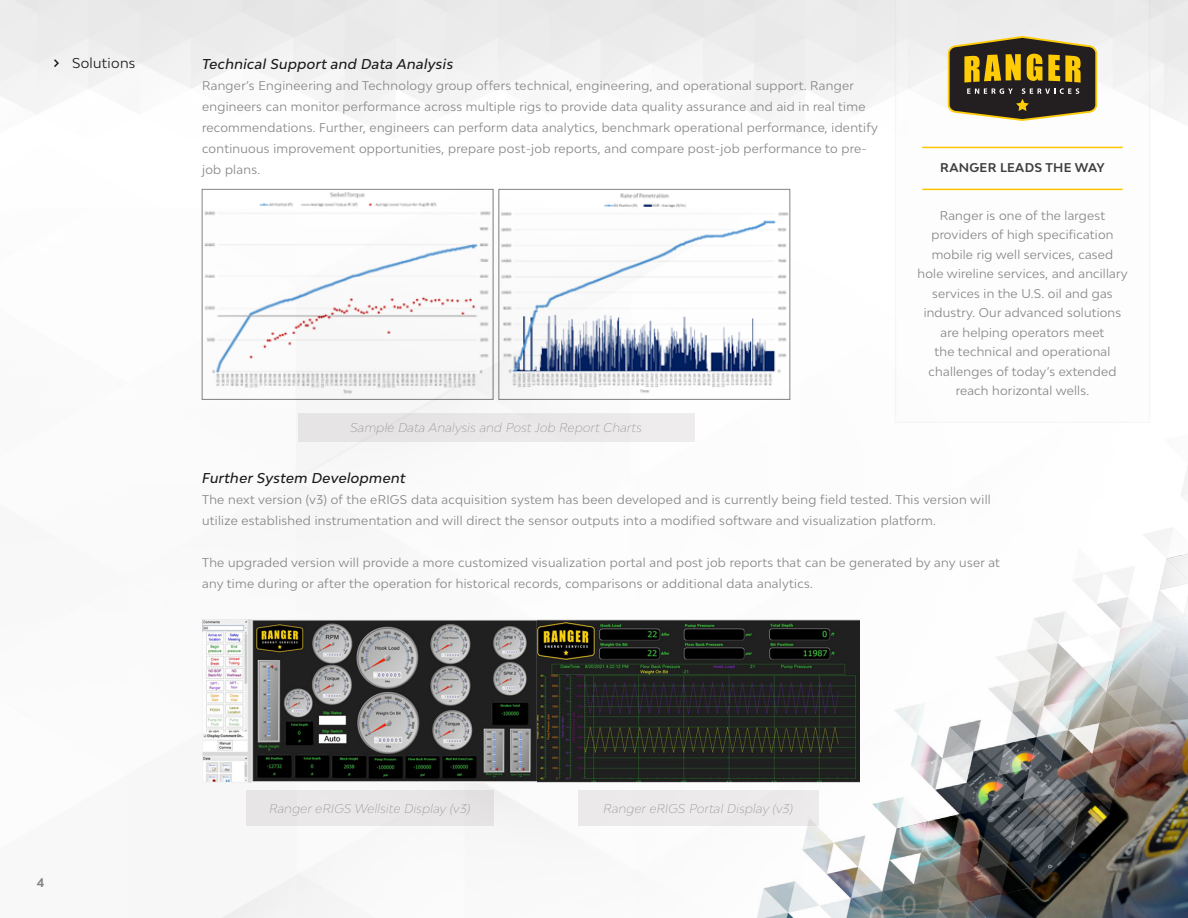
<style>
.page{position:relative;width:1188px;height:918px;background:#fff}
.page>*{position:absolute;margin:0;border:0;box-sizing:border-box;transform-origin:0 0}
.t1{font:italic 500 13.5px "Bw Modelica";letter-spacing:.025em;color:#1b1b1b}
.t2{font:13.5px "Bw Modelica";letter-spacing:.025em;color:#1b1b1b}
.t3{font:12px/19.5px "Bw Modelica";letter-spacing:.025em;color:#878586}
.t4{font:italic 100 12px "Bw Modelica";letter-spacing:.025em;color:#878586}
.t5{font:700 12px "Bw Modelica";letter-spacing:.025em;color:#403f40}
.t6{font:700 12px "Bw Modelica";color:#878586}
</style>
<div class="page">
<img style="left:0;top:0;width:1188px;height:918px">
<svg style="left:52px;top:58px;width:8px;height:11px"></svg>
<img style="left:204px;top:191px;width:287px;height:207px">
<div style="left:202px;top:189px;width:291px;height:211px;border:1px solid #878586"></div>
<img style="left:501px;top:191px;width:287px;height:207px">
<div style="left:499px;top:189px;width:291px;height:211px;border:1px solid #878586"></div>
<img style="left:202px;top:619px;width:657px;height:163px">
<div style="left:246px;top:791px;width:247px;height:35px;background:#e9e6e7"></div>
<div style="left:298px;top:413px;width:396px;height:28px;background:#f0edee"></div>
<div style="left:578px;top:791px;width:241px;height:35px;background:#f0edee"></div>
<svg style="left:895px;top:0;width:255px;height:423px"></svg>
<svg style="left:948px;top:36px;width:149px;height:85px;background:#6f6136"></svg>
<hr style="left:922px;top:189px;width:201px;height:1px;background:#ffc600">
<hr style="left:922px;top:147px;width:201px;height:1px;background:#ffc600">
<p class="t2" style="left:72px;top:54px;width:65px">Solutions</p>
<p class="t1" style="left:202px;top:56px;width:253px">Technical Support and Data Analysis</p>
<p class="t3" style="left:202px;top:75px;width:677px;line-height:21px">Ranger’s Engineering and Technology group offers technical, engineering, and operational support. Ranger engineers can monitor performance across multiple rigs to provide data quality assurance and aid in real time recommendations. Further, engineers can perform data analytics, benchmark operational performance, identify continuous improvement opportunities, prepare post-job reports, and compare post-job performance to pre&shy;job plans.</p>
<p class="t4" style="left:350px;top:420px;width:293px">Sample Data Analysis and Post Job Report Charts</p>
<p class="t5" style="left:940px;top:160px;width:166px">RANGER LEADS THE WAY</p>
<p class="t3" style="left:918px;top:205px;width:212px;text-align:center">Ranger is one of the largest providers of high specification mobile rig well services, cased hole wireline services, and ancillary services in the U.S. oil and gas industry. Our advanced solutions are helping operators meet<br>the technical and operational challenges of today’s extended reach horizontal wells.</p>
<p class="t1" style="left:202px;top:469px;width:205px">Further System Development</p>
<p class="t3" style="left:202px;top:489px;width:790px;line-height:21px">The next version (v3) of the eRIGS data acquisition system has been developed and is currently being field tested. This version will utilize established instrumentation and will direct the sensor outputs into a modified software and visualization platform.</p>
<p class="t3" style="left:202px;top:552px;width:799px;line-height:21px">The upgraded version will provide a more customized visualization portal and post job reports that can be generated by any user at any time during or after the operation for historical records, comparisons or additional data analytics.</p>
<p class="t6" style="left:37px;top:875px;width:9px">4</p>
<p class="t4" style="left:269px;top:801px;width:202px">Ranger eRIGS Wellsite Display (v3)</p>
<p class="t4" style="left:604px;top:801px;width:191px">Ranger eRIGS Portal Display (v3)</p>
</div>
